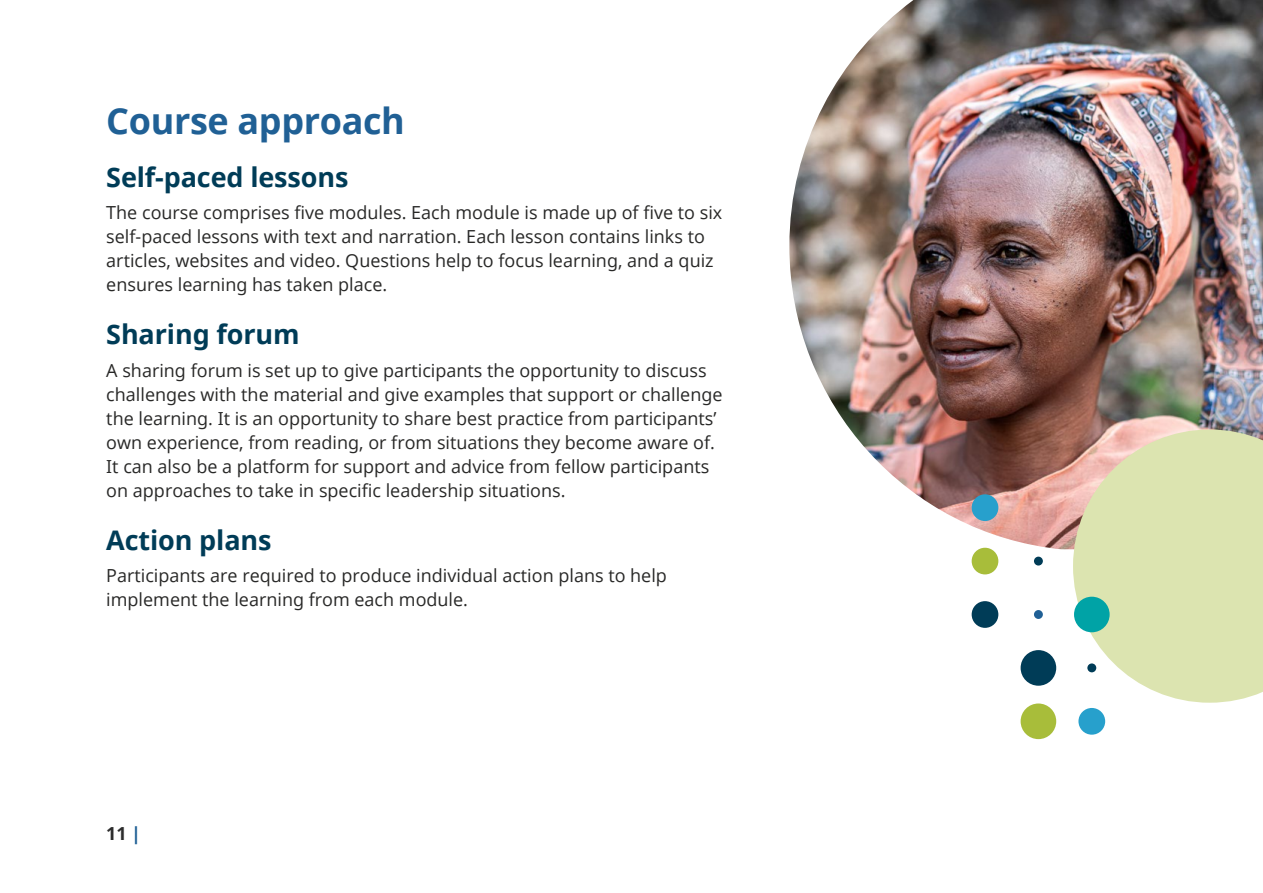
<style>
.page{position:relative;width:1263px;height:893px;background:#fff}
.page>*{position:absolute;margin:0;border:0;box-sizing:border-box;transform-origin:0 0}
.Heading_one{font:700 36px "Open Sans";letter-spacing:-.01em;color:#206095}
.Heading_two{font:700 27px "Open Sans";letter-spacing:-.005em;color:#003c57}
.Body_copy{font:18px/24px "Open Sans";color:#282827}
.t1{font:700 18px "Open Sans";color:#2d2d2d}
.s1{color:#206095}
</style>
<div class="page">
<img style="left:789px;top:0;width:474px;height:549px">
<svg style="left:1073px;top:429px;width:190px;height:274px;background:#dee1b5"></svg>
<div style="left:972px;top:494px;width:26px;height:27px;background:#27a0cc;border-radius:50%"></div>
<div style="left:972px;top:548px;width:26px;height:26px;background:#a8bd3a;border-radius:50%"></div>
<div style="left:1034px;top:557px;width:9px;height:8px;background:#003c57;border-radius:50%"></div>
<div style="left:972px;top:601px;width:26px;height:27px;background:#003c57;border-radius:50%"></div>
<div style="left:1034px;top:610px;width:9px;height:9px;background:#206095;border-radius:50%"></div>
<div style="left:1074px;top:597px;width:35px;height:35px;background:#00a3a6;border-radius:50%"></div>
<div style="left:1020px;top:650px;width:36px;height:36px;background:#003c57;border-radius:50%"></div>
<div style="left:1087px;top:663px;width:9px;height:9px;background:#003c57;border-radius:50%"></div>
<div style="left:1020px;top:703px;width:36px;height:36px;background:#a8bd3a;border-radius:50%"></div>
<div style="left:1078px;top:708px;width:27px;height:27px;background:#27a0cc;border-radius:50%"></div>
<h1 class="Heading_one" style="left:106px;top:95px;width:300px">Course approach</h1>
<h2 class="Heading_two" style="left:106px;top:158px;width:244px">Self-paced lessons</h2>
<p class="Body_copy" style="left:106px;top:200px;width:617px">The course comprises five modules. Each module is made up of five to six self-paced lessons with text and narration. Each lesson contains links to articles, websites and video. Questions help to focus learning, and a quiz ensures learning has taken place.</p>
<h2 class="Heading_two" style="left:106px;top:316px;width:195px">Sharing forum</h2>
<p class="Body_copy" style="left:106px;top:358px;width:618px">A sharing forum is set up to give participants the opportunity to discuss challenges with the material and give examples that support or challenge the learning. It is an opportunity to share best practice from participants’ own experience, from reading, or from situations they become aware of.<br>It can also be a platform for support and advice from fellow participants on approaches to take in specific leadership situations.</p>
<h2 class="Heading_two" style="left:106px;top:521px;width:167px">Action plans</h2>
<p class="Body_copy" style="left:106px;top:563px;width:562px">Participants are required to produce individual action plans to help implement the learning from each module.</p>
<p class="t1" style="left:106px;top:820px;width:36px">11 <span class="s1">|</span></p>
</div>
